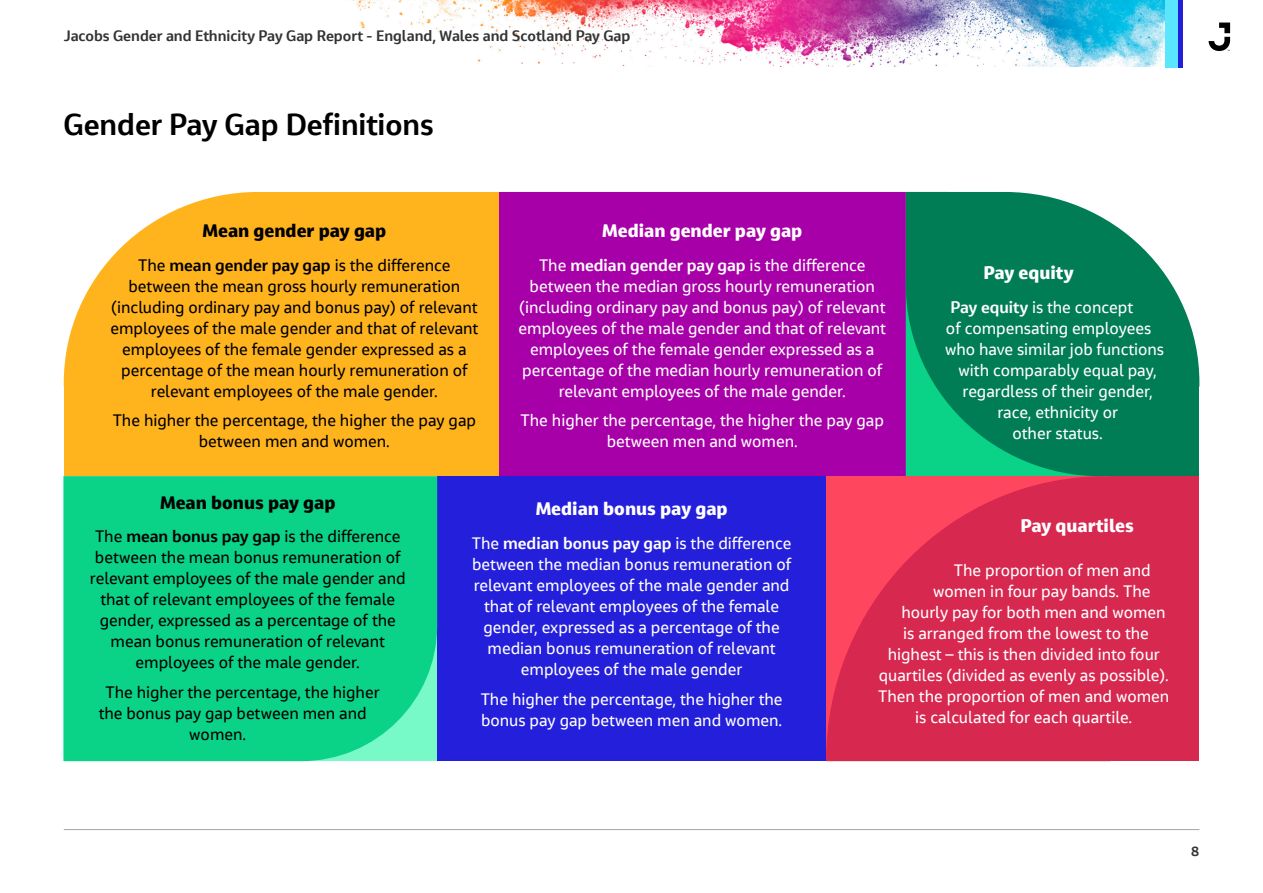
<style>
.page{position:relative;width:1263px;height:893px;background:#fff}
.page>*{position:absolute;margin:0;border:0;box-sizing:border-box;transform-origin:0 0}
.Heading_1x{font:700 30px "Jacobs Chronos";color:#000}
.Heading_3v2x{font:800 18px "Jacobs Chronos";color:#fff}
.Heading_3v2x-2{font:800 18px "Jacobs Chronos";color:#000}
.boxed{font:16.5px/21px "Jacobs Chronos";color:#fff;text-align:center}
.boxed-2{font:16.5px/21px "Jacobs Chronos";color:#000;text-align:center}
.t1{font:700 15px "Jacobs Chronos";color:#333}
.t2{font:700 13.5px "Jacobs Chronos";color:#333}
.s1{font-weight:700}
</style>
<div class="page">
<img style="left:352px;top:0;width:813px;height:66px">
<hr style="left:64px;top:829px;width:1135px;height:1px;background:#a5a5a5">
<svg style="left:1208px;top:23px;width:22px;height:28px"></svg>
<div style="left:1165px;top:0;width:13px;height:67px;background:#5ae6ff"></div>
<hr style="left:1178px;top:0;width:4px;height:67px;background:#231edc">
<div style="left:498px;top:192px;width:408px;height:284px;background:#a800a8"></div>
<div style="left:258px;top:192px;width:240px;height:284px;background:#ffb41e"></div>
<div style="left:64px;top:387px;width:217px;height:89px;background:#ffb41e"></div>
<svg style="left:64px;top:192px;width:194px;height:195px"></svg>
<div style="left:437px;top:476px;width:389px;height:285px;background:#241fdb"></div>
<svg style="left:906px;top:192px;width:293px;height:284px;background:#19916a"></svg>
<svg style="left:826px;top:476px;width:283px;height:285px;background:#df2e53"></svg>
<div style="left:64px;top:476px;width:373px;height:285px;background:#0ad287"></div>
<div style="left:1109px;top:476px;width:90px;height:285px;background:#d72850"></div>
<p class="t1" style="left:64px;top:26px;width:568px">Jacobs Gender and Ethnicity Pay Gap Report - England, Wales and Scotland Pay Gap</p>
<h1 class="Heading_1x" style="left:63px;top:105px;width:372px">Gender Pay Gap Definitions</h1>
<h1 class="Heading_3v2x-2" style="left:203px;top:219px;width:185px">Mean gender pay gap</h1>
<p class="boxed-2" style="left:110px;top:254px;width:369px">The <span class="s1">mean gender pay gap</span> is the difference between the mean gross hourly remuneration (including ordinary pay and bonus pay) of relevant employees of the male gender and that of relevant employees of the female gender expressed as a percentage of the mean hourly remuneration of relevant employees of the male gender.</p>
<p class="boxed-2" style="left:113px;top:410px;width:365px">The higher the percentage, the higher the pay gap between men and women.</p>
<h1 class="Heading_3v2x" style="left:602px;top:219px;width:202px">Median gender pay gap</h1>
<p class="boxed" style="left:519px;top:254px;width:369px">The <span class="s1">median gender pay gap</span> is the difference between the median gross hourly remuneration (including ordinary pay and bonus pay) of relevant employees of the male gender and that of relevant employees of the female gender expressed as a percentage of the median hourly remuneration of relevant employees of the male gender.</p>
<p class="boxed" style="left:521px;top:410px;width:365px">The higher the percentage, the higher the pay gap between men and women.</p>
<h1 class="Heading_3v2x" style="left:983px;top:261px;width:91px">Pay equity</h1>
<p class="boxed" style="left:951px;top:296px;width:184px"><span class="s1">Pay equity</span> is the concept</p>
<p class="boxed" style="left:946px;top:317px;width:207px">of compensating employees</p>
<p class="boxed" style="left:945px;top:338px;width:220px">who have similar job functions</p>
<p class="boxed" style="left:958px;top:359px;width:200px">with comparably equal pay,</p>
<p class="boxed" style="left:962px;top:380px;width:192px">regardless of their gender,</p>
<p class="boxed" style="left:997px;top:401px;width:122px">race, ethnicity or</p>
<p class="boxed" style="left:1012px;top:422px;width:90px">other status.</p>
<h1 class="Heading_3v2x-2" style="left:160px;top:490px;width:177px">Mean bonus pay gap</h1>
<p class="boxed-2" style="left:90px;top:526px;width:317px">The <span class="s1">mean bonus pay gap</span> is the difference between the mean bonus remuneration of relevant employees of the male gender and that of relevant employees of the female gender, expressed as a percentage of the mean bonus remuneration of relevant employees of the male gender.</p>
<p class="boxed-2" style="left:105px;top:681px;width:276px">The higher the percentage, the higher</p>
<p class="boxed-2" style="left:99px;top:702px;width:270px">the bonus pay gap between men and</p>
<p class="boxed-2" style="left:189px;top:723px;width:57px">women.</p>
<h1 class="Heading_3v2x" style="left:536px;top:497px;width:193px">Median bonus pay gap</h1>
<p class="boxed" style="left:472px;top:533px;width:321px">The <span class="s1">median bonus pay gap</span> is the difference between the median bonus remuneration of relevant employees of the male gender and that of relevant employees of the female gender, expressed as a percentage of the median bonus remuneration of relevant employees of the male gender</p>
<p class="boxed" style="left:481px;top:688px;width:303px;text-align:left">The higher the percentage, the higher the bonus pay gap between men and women.</p>
<h1 class="Heading_3v2x" style="left:1020px;top:514px;width:115px">Pay quartiles</h1>
<p class="boxed" style="left:954px;top:560px;width:198px">The proportion of men and</p>
<p class="boxed" style="left:933px;top:581px;width:219px">women in four pay bands. The</p>
<p class="boxed" style="left:901px;top:602px;width:266px">hourly pay for both men and women</p>
<p class="boxed" style="left:903px;top:623px;width:247px">is arranged from the lowest to the</p>
<p class="boxed" style="left:888px;top:644px;width:273px">highest – this is then divided into four</p>
<p class="boxed" style="left:879px;top:665px;width:290px">quartiles (divided as evenly as possible).</p>
<p class="boxed" style="left:878px;top:686px;width:293px">Then the proportion of men and women</p>
<p class="boxed" style="left:915px;top:707px;width:217px">is calculated for each quartile.</p>
<p class="t2" style="left:1191px;top:842px;width:10px">8</p>
</div>
